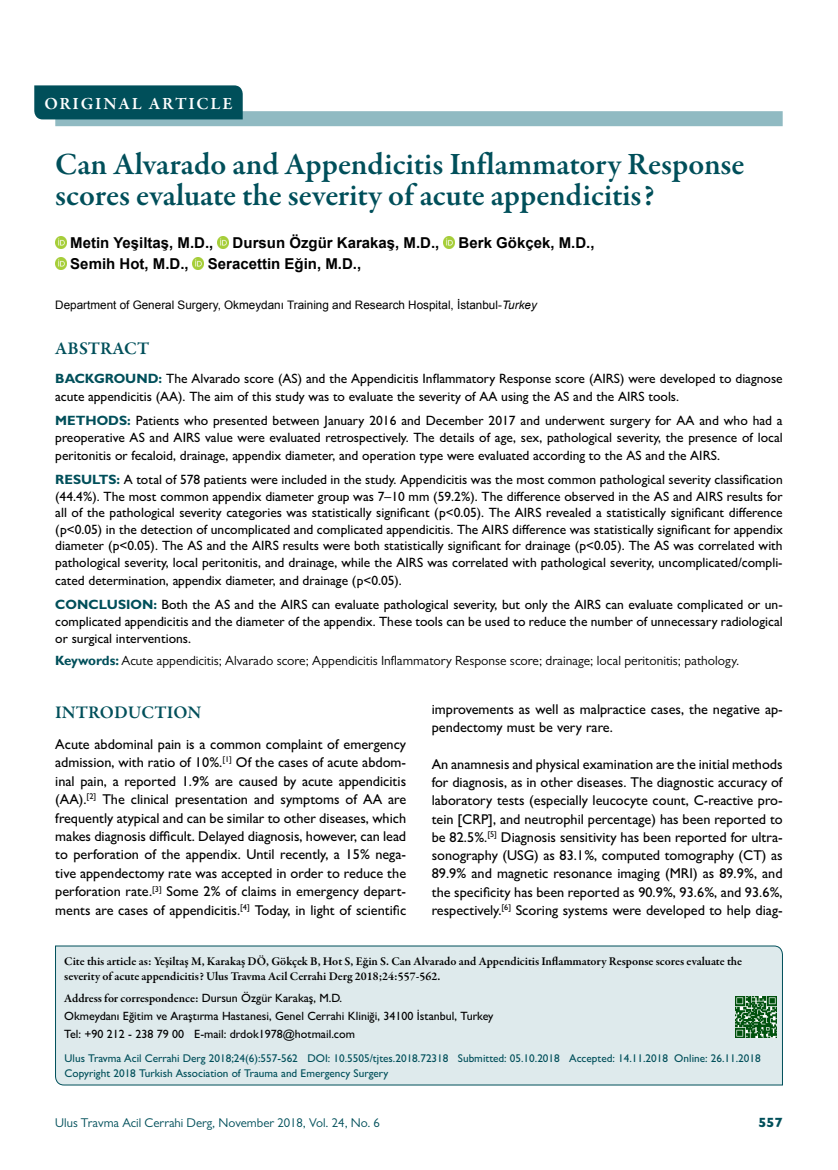
<style>
.page{position:relative;width:838px;height:1170px;background:#fff}
.page>*{position:absolute;margin:0;border:0;box-sizing:border-box;transform-origin:0 0}
.t1{font:600 31.5px/31.5px "Garamond Premr Pro";letter-spacing:-.005em;color:#004f5a}
.t2{font:600 18px "Garamond Premr Pro";letter-spacing:.005em;color:#004f5a}
.t3{font:600 17.25px "Garamond Premr Pro";letter-spacing:.1em;color:#fff}
.t4{font:700 15px "Arial";color:#000}
.t5{font:500 14.25px/18.5px "Gill Sans MT Pro";color:#000;text-align:justify}
.t6{font:500 13.5px/16.5px "Gill Sans MT Pro";color:#000}
.t7{font:800 13.5px "Gill Sans MT Pro";color:#004f5a}
.t8{font:13.35px "Gill Sans MT Pro";color:#000}
.t9{font:12.75px "Gill Sans MT Pro";color:#004f5a}
.t10{font:600 12px/15px "Garamond Premr Pro";color:#000}
.t11{font:500 12px/18px "Gill Sans MT Pro";color:#000}
.t12{font:11.7px "Arial";color:#000}
.t13{font:500 11.25px/15px "Gill Sans MT Pro";color:#004f5a}
.s1{font-style:italic}
.s2{font-weight:700;color:#004f5a}
.s3{font-family:"Gill Sans";font-weight:700;color:#004f5a}
.s4{font-family:"Gill Sans MT Pro";font-weight:500}
</style>
<div class="page">
<div style="left:55px;top:111px;width:727px;height:15px;background:#90bac2"></div>
<svg style="left:55px;top:237px;width:11px;height:11px"></svg>
<svg style="left:218px;top:237px;width:11px;height:11px"></svg>
<svg style="left:443px;top:237px;width:12px;height:11px"></svg>
<svg style="left:55px;top:258px;width:11px;height:11px"></svg>
<svg style="left:193px;top:258px;width:11px;height:11px"></svg>
<div style="left:34px;top:85px;width:209px;height:34px;background:#004f5a"></div>
<div style="left:55px;top:945px;width:728px;height:140px;background:#deeaec"></div>
<img style="left:735px;top:996px;width:41px;height:41px">
<p class="t3" style="left:44px;top:93px;width:190px">ORIGINAL ARTICLE</p>
<h1 class="t1" style="left:55px;top:149px;width:690px">Can Alvarado and Appendicitis Inflammatory Response scores evaluate the severity of acute appendicitis?</h1>
<p class="t4" style="left:70px;top:233px;width:145px">Metin Yeşiltaş, M.D.,</p>
<p class="t4" style="left:233px;top:233px;width:208px">Dursun Özgür Karakaş, M.D.,</p>
<p class="t4" style="left:458px;top:233px;width:137px">Berk Gökçek, M.D.,</p>
<p class="t4" style="left:70px;top:254px;width:120px">Semih Hot, M.D.,</p>
<p class="t4" style="left:208px;top:254px;width:155px">Seracettin Eğin, M.D.,</p>
<p class="t12" style="left:55px;top:297px;width:483px">Department of General Surgery, Okmeydanı Training and Research Hospital, İstanbul-<span class="s1">Turkey</span></p>
<h2 class="t2" style="left:55px;top:337px;width:95px">ABSTRACT</h2>
<p class="t6" style="left:55px;top:369px;width:729px;line-height:18px"><span class="s2">BACKGROUND:</span> The Alvarado score (AS) and the Appendicitis Inflammatory Response score (AIRS) were developed to diagnose acute appendicitis (AA). The aim of this study was to evaluate the severity of AA using the AS and the AIRS tools.</p>
<p class="t6" style="left:55px;top:412px;width:729px"><span class="s2">METHODS:</span> Patients who presented between January 2016 and December 2017 and underwent surgery for AA and who had a preoperative AS and AIRS value were evaluated retrospectively. The details of age, sex, pathological severity, the presence of local</p>
<p class="t6" style="left:55px;top:443px;width:729px;line-height:24.5px">peritonitis or fecaloid, drainage, appendix diameter, and operation type were evaluated according to the AS and the AIRS.<br><span class="s2">RESULTS:</span> A total of 578 patients were included in the study. Appendicitis was the most common pathological severity classification</p>
<p class="t6" style="left:55px;top:487px;width:729px;text-align:justify">(44.4%). The most common appendix diameter group was 7–10 mm (59.2%). The difference observed in the AS and AIRS results for all of the pathological severity categories was statistically significant (p&lt;0.05). The AIRS revealed a statistically significant difference (p&lt;0.05) in the detection of uncomplicated and complicated appendicitis. The AIRS difference was statistically significant for appendix diameter (p&lt;0.05). The AS and the AIRS results were both statistically significant for drainage (p&lt;0.05). The AS was correlated with pathological severity, local peritonitis, and drainage, while the AIRS was correlated with pathological severity, uncomplicated/compli-</p>
<p class="t6" style="left:55px;top:567px;width:729px;line-height:24.5px">cated determination, appendix diameter, and drainage (p&lt;0.05).<br><span class="s2">CONCLUSION:</span> Both the AS and the AIRS can evaluate pathological severity, but only the AIRS can evaluate complicated or un-</p>
<p class="t6" style="left:55px;top:612px;width:729px;line-height:17.5px">complicated appendicitis and the diameter of the appendix. These tools can be used to reduce the number of unnecessary radiological or surgical interventions.</p>
<p class="t8" style="left:55px;top:652px;width:685px"><span class="s3">Keywords:</span> Acute appendicitis; Alvarado score; Appendicitis Inflammatory Response score; drainage; local peritonitis; pathology.</p>
<p class="t5" style="left:432px;top:700px;width:352px">improvements as well as malpractice cases, the negative ap&shy;pendectomy must be very rare.</p>
<p class="t5" style="left:432px;top:754px;width:352px">An anamnesis and physical examination are the initial methods for diagnosis, as in other diseases. The diagnostic accuracy of laboratory tests (especially leucocyte count, C-reactive pro&shy;tein [CRP], and neutrophil percentage) has been reported to be 82.5%.<sup>[5]</sup> Diagnosis sensitivity has been reported for ultra&shy;sonography (USG) as 83.1%, computed tomography (CT) as 89.9% and magnetic resonance imaging (MRI) as 89.9%, and the specificity has been reported as 90.9%, 93.6%, and 93.6%, respectively.<sup>[6]</sup> Scoring systems were developed to help diag-</p>
<h2 class="t2" style="left:55px;top:701px;width:148px">INTRODUCTION</h2>
<p class="t5" style="left:55px;top:734px;width:352px">Acute abdominal pain is a common complaint of emergency admission, with ratio of 10%.<sup>[1]</sup> Of the cases of acute abdom&shy;inal pain, a reported 1.9% are caused by acute appendicitis (AA).<sup>[2]</sup> The clinical presentation and symptoms of AA are frequently atypical and can be similar to other diseases, which makes diagnosis difficult. Delayed diagnosis, however, can lead to perforation of the appendix. Until recently, a 15% nega&shy;tive appendectomy rate was accepted in order to reduce the perforation rate.<sup>[3]</sup> Some 2% of claims in emergency depart&shy;ments are cases of appendicitis.<sup>[4]</sup> Today, in light of scientific</p>
<p class="t10" style="left:64px;top:953px;width:679px">Cite this article as: Yeşiltaş M, Karakaş DÖ, Gökçek B, Hot S, Eğin S. Can Alvarado and Appendicitis Inflammatory Response scores evaluate the severity of acute appendicitis? Ulus Travma Acil Cerrahi Derg 2018;24:557-562.</p>
<p class="t10" style="left:64px;top:991px;width:279px">Address for correspondence: <span class="s4">Dursun Özgür Karakaş, M.D.</span></p>
<p class="t11" style="left:64px;top:1006px;width:431px">Okmeydanı Eğitim ve Araştırma Hastanesi, Genel Cerrahi Kliniği, 34100 İstanbul, Turkey<br>Tel: +90 212 - 238 79 00 E-mail: drdok1978@hotmail.com</p>
<p class="t13" style="left:65px;top:1050px;width:697px">Ulus Travma Acil Cerrahi Derg 2018;24(6):557-562 DOI: 10.5505/tjtes.2018.72318 Submitted: 05.10.2018 Accepted: 14.11.2018 Online: 26.11.2018<br>Copyright 2018 Turkish Association of Trauma and Emergency Surgery</p>
<p class="t9" style="left:55px;top:1115px;width:326px">Ulus Travma Acil Cerrahi Derg, November 2018, Vol. 24, No. 6</p>
<p class="t7" style="left:758px;top:1114px;width:26px">557</p>
</div>
